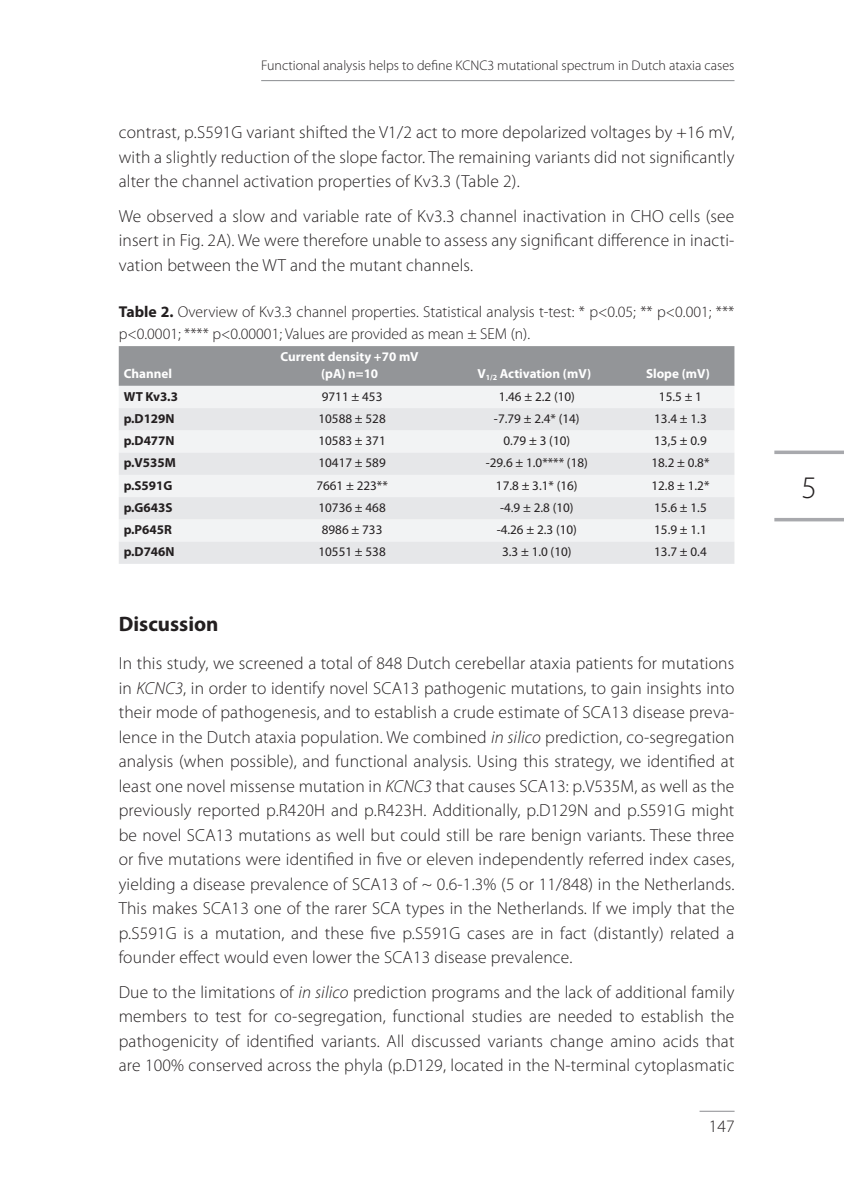
<style>
.page{position:relative;width:844px;height:1191px;background:#fff}
.page>*{position:absolute;margin:0;border:0;box-sizing:border-box;transform-origin:0 0}
.t1{font:300 31.5px "Myriad Pro";color:#231f20}
.t2{font:700 21px "Myriad Pro";color:#231f20}
.t3{font:300 17.5px/24.5px "Myriad Pro";letter-spacing:.01em;color:#231f20;text-align:justify}
.t4{font:300 15.75px/21.7px "Myriad Pro";color:#231f20}
.t5{font:300 14px "Myriad Pro";color:#231f20}
.t6{font:13.12px "Myriad Pro";color:#231f20}
.t7{font:700 13.12px/17.5px "Myriad Pro";color:#fff;text-align:center}
.t8{font:700 13.12px "Myriad Pro";color:#231f20}
.s1{font-weight:700}
.s2{font-style:italic}
</style>
<div class="page">
<hr style="left:261px;top:80px;width:473px;height:1px;background:#8a8c8f">
<hr style="left:699px;top:1111px;width:35px;height:1px;background:#8a8c8f">
<hr style="left:774px;top:451px;width:69px;height:3px;background:#a8a9ad">
<hr style="left:774px;top:518px;width:69px;height:3px;background:#a8a9ad">
<div style="left:119px;top:346px;width:615px;height:40px;background:#939598"></div>
<div style="left:119px;top:386px;width:615px;height:22px;background:#f2f3f4"></div>
<svg style="left:119px;top:408px;width:615px;height:156px;fill:#e6e7e9"></svg>
<p class="t5" style="left:261px;top:57px;width:474px">Functional analysis helps to define KCNC3 mutational spectrum in Dutch ataxia cases</p>
<p class="t3" style="left:119px;top:120px;width:617px">contrast, p.S591G variant shifted the V1/2 act to more depolarized voltages by +16 mV, with a slightly reduction of the slope factor. The remaining variants did not significantly alter the channel activation properties of Kv3.3 (Table 2).</p>
<p class="t3" style="left:119px;top:203px;width:617px">We observed a slow and variable rate of Kv3.3 channel inactivation in CHO cells (see insert in Fig. 2A). We were therefore unable to assess any significant difference in inacti&shy;vation between the WT and the mutant channels.</p>
<p class="t4" style="left:119px;top:301px;width:617px"><span class="s1">Table 2.</span> Overview of Kv3.3 channel properties. Statistical analysis t-test: * p&lt;0.05; ** p&lt;0.001; *** p&lt;0.0001; **** p&lt;0.00001; Values are provided as mean ± SEM (n).</p>
<p class="t7" style="left:124px;top:365px;width:50px">Channel</p>
<p class="t7" style="left:280px;top:347px;width:139px">Current density +70 mV (pA) n=10</p>
<p class="t7" style="left:477px;top:365px;width:115px">V<sub>1/2</sub> Activation (mV)</p>
<p class="t7" style="left:645px;top:365px;width:65px">Slope (mV)</p>
<p class="t8" style="left:124px;top:388px;width:56px">WT Kv3.3</p>
<p class="t6" style="left:322px;top:388px;width:62px">9711 ± 453</p>
<p class="t6" style="left:498px;top:388px;width:78px">1.46 ± 2.2 (10)</p>
<p class="t6" style="left:658px;top:388px;width:45px">15.5 ± 1</p>
<p class="t8" style="left:124px;top:410px;width:52px">p.D129N</p>
<p class="t6" style="left:318px;top:410px;width:69px">10588 ± 528</p>
<p class="t6" style="left:494px;top:410px;width:87px">-7.79 ± 2.4* (14)</p>
<p class="t6" style="left:654px;top:410px;width:54px">13.4 ± 1.3</p>
<p class="t8" style="left:124px;top:432px;width:52px">p.D477N</p>
<p class="t6" style="left:318px;top:433px;width:69px">10583 ± 371</p>
<p class="t6" style="left:503px;top:433px;width:68px">0.79 ± 3 (10)</p>
<p class="t6" style="left:654px;top:433px;width:54px">13,5 ± 0.9</p>
<p class="t8" style="left:124px;top:454px;width:54px">p.V535M</p>
<p class="t6" style="left:318px;top:455px;width:69px">10417 ± 589</p>
<p class="t6" style="left:485px;top:455px;width:104px">-29.6 ± 1.0**** (18)</p>
<p class="t6" style="left:651px;top:455px;width:59px">18.2 ± 0.8*</p>
<p class="t8" style="left:124px;top:477px;width:50px">p.S591G</p>
<p class="t6" style="left:316px;top:477px;width:73px">7661 ± 223**</p>
<p class="t6" style="left:496px;top:477px;width:83px">17.8 ± 3.1* (16)</p>
<p class="t6" style="left:651px;top:477px;width:59px">12.8 ± 1.2*</p>
<p class="t8" style="left:124px;top:499px;width:50px">p.G643S</p>
<p class="t6" style="left:318px;top:499px;width:69px">10736 ± 468</p>
<p class="t6" style="left:500px;top:499px;width:75px">-4.9 ± 2.8 (10)</p>
<p class="t6" style="left:654px;top:499px;width:54px">15.6 ± 1.5</p>
<p class="t8" style="left:124px;top:521px;width:50px">p.P645R</p>
<p class="t6" style="left:322px;top:522px;width:62px">8986 ± 733</p>
<p class="t6" style="left:496px;top:522px;width:82px">-4.26 ± 2.3 (10)</p>
<p class="t6" style="left:654px;top:522px;width:54px">15.9 ± 1.1</p>
<p class="t8" style="left:124px;top:543px;width:52px">p.D746N</p>
<p class="t6" style="left:318px;top:544px;width:69px">10551 ± 538</p>
<p class="t6" style="left:502px;top:544px;width:71px">3.3 ± 1.0 (10)</p>
<p class="t6" style="left:654px;top:544px;width:54px">13.7 ± 0.4</p>
<p class="t2" style="left:119px;top:610px;width:101px">Discussion</p>
<p class="t3" style="left:119px;top:651px;width:617px">In this study, we screened a total of 848 Dutch cerebellar ataxia patients for mutations in <span class="s2">KCNC3</span>, in order to identify novel SCA13 pathogenic mutations, to gain insights into their mode of pathogenesis, and to establish a crude estimate of SCA13 disease preva&shy;lence in the Dutch ataxia population. We combined <span class="s2">in silico</span> prediction, co-segregation analysis (when possible), and functional analysis. Using this strategy, we identified at least one novel missense mutation in <span class="s2">KCNC3</span> that causes SCA13: p.V535M, as well as the previously reported p.R420H and p.R423H. Additionally, p.D129N and p.S591G might be novel SCA13 mutations as well but could still be rare benign variants. These three or five mutations were identified in five or eleven independently referred index cases, yielding a disease prevalence of SCA13 of ~ 0.6-1.3% (5 or 11/848) in the Netherlands.<br>This makes SCA13 one of the rarer SCA types in the Netherlands. If we imply that the p.S591G is a mutation, and these five p.S591G cases are in fact (distantly) related a founder effect would even lower the SCA13 disease prevalence.</p>
<p class="t3" style="left:119px;top:979px;width:617px">Due to the limitations of <span class="s2">in silico</span> prediction programs and the lack of additional family members to test for co-segregation, functional studies are needed to establish the pathogenicity of identified variants. All discussed variants change amino acids that are 100% conserved across the phyla (p.D129, located in the N-terminal cytoplasmatic</p>
<p class="t3" style="left:708px;top:1113px;width:27px">147</p>
<h1 class="t1" style="left:801px;top:469px;width:17px">5</h1>
</div>
